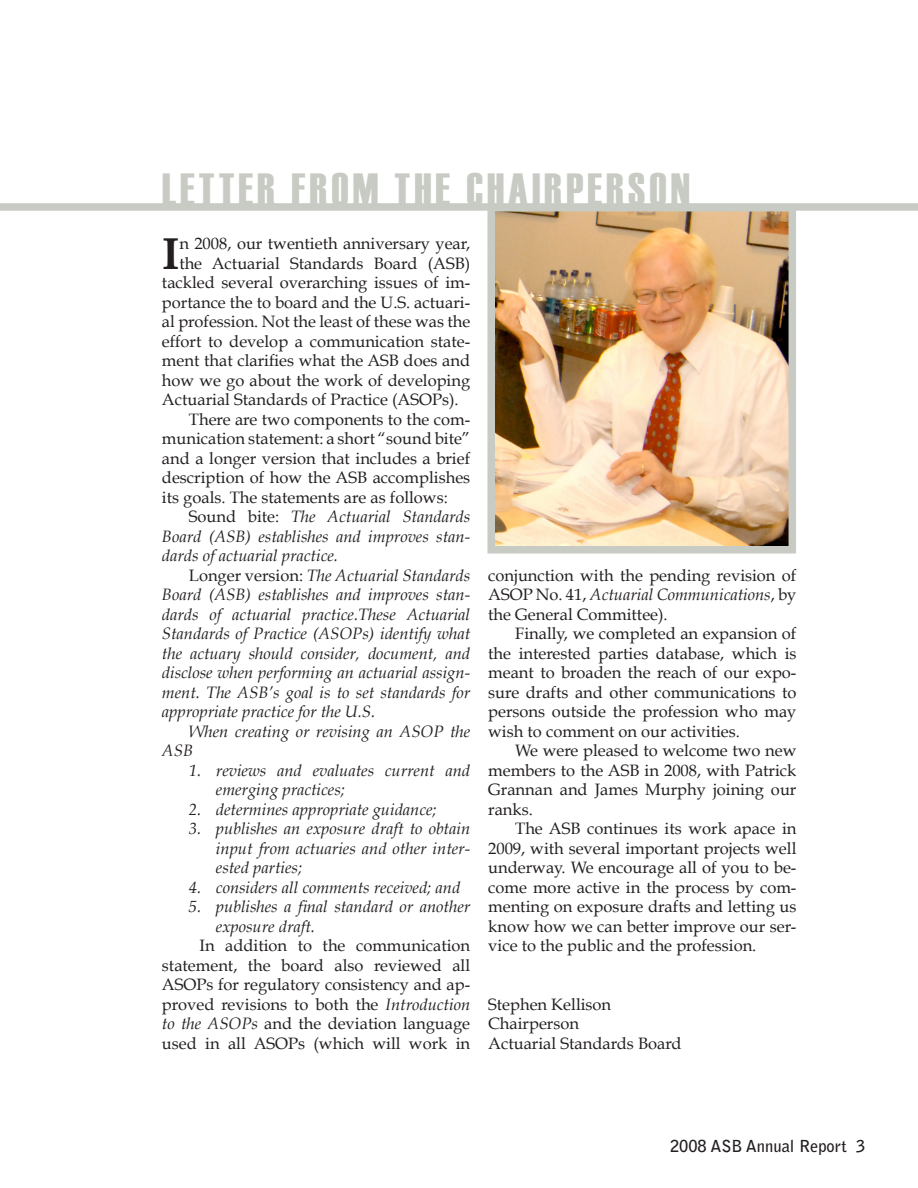
<style>
.page{position:relative;width:918px;height:1188px;background:#fff}
.page>*{position:absolute;margin:0;border:0;box-sizing:border-box;transform-origin:0 0}
.t1{font:45px "Haettenschweiler";letter-spacing:.09em;color:#c8cbc3}
.t2{font:700 44.55px "Book Antiqua";color:#231f20}
.t3{font:16.5px/19.5px "Book Antiqua";color:#231f20;text-align:justify}
.t4{font:italic 16.5px/19.5px "Book Antiqua";color:#231f20}
.t5{font:700 16.5px "Bell Gothic Std";color:#231f20}
.s1{font-style:normal}
.s2{font-style:italic}
</style>
<div class="page">
<img style="left:497px;top:282px;width:290px;height:263px">
<div style="left:488px;top:204px;width:308px;height:350px;border:8px solid #c8cbc3"></div>
<svg style="left:0;top:203px;width:918px;height:79px"></svg>
<h1 class="t1" style="left:162px;top:163px;width:529px">LETTER FROM THE CHAIRPERSON</h1>
<h2 class="t2" style="left:162px;top:227px;width:19px">I</h2>
<p class="t3" style="left:179px;top:234px;width:292px">n 2008, our twentieth anniversary year,</p>
<p class="t3" style="left:179px;top:253px;width:292px">the Actuarial Standards Board (ASB)</p>
<p class="t3" style="left:162px;top:273px;width:310px">tackled several overarching issues of im-</p>
<p class="t3" style="left:162px;top:292px;width:310px">portance the to board and the U.S. actuari-</p>
<p class="t3" style="left:162px;top:312px;width:310px">al profession. Not the least of these was the</p>
<p class="t3" style="left:162px;top:331px;width:310px">effort to develop a communication state-</p>
<p class="t3" style="left:162px;top:351px;width:310px">ment that clarifies what the ASB does and</p>
<p class="t3" style="left:162px;top:370px;width:310px">how we go about the work of developing</p>
<p class="t3" style="left:162px;top:390px;width:298px">Actuarial Standards of Practice (ASOPs).</p>
<p class="t3" style="left:189px;top:409px;width:283px">There are two components to the com-</p>
<p class="t3" style="left:162px;top:429px;width:310px">munication statement: a short “sound bite”</p>
<p class="t3" style="left:162px;top:448px;width:310px">and a longer version that includes a brief</p>
<p class="t3" style="left:162px;top:468px;width:310px">description of how the ASB accomplishes</p>
<p class="t3" style="left:162px;top:487px;width:287px">its goals. The statements are as follows:</p>
<p class="t4" style="left:189px;top:507px;width:283px"><span class="s1">Sound bite:</span> The Actuarial Standards</p>
<p class="t4" style="left:162px;top:526px;width:310px">Board (ASB) establishes and improves stan-</p>
<p class="t4" style="left:162px;top:546px;width:177px">dards of actuarial practice.</p>
<p class="t4" style="left:189px;top:566px;width:283px"><span class="s1">Longer version:</span> The Actuarial Standards</p>
<p class="t4" style="left:162px;top:585px;width:310px">Board (ASB) establishes and improves stan-</p>
<p class="t4" style="left:162px;top:605px;width:310px">dards of actuarial practice.These Actuarial</p>
<p class="t4" style="left:162px;top:624px;width:310px">Standards of Practice (ASOPs) identify what</p>
<p class="t4" style="left:162px;top:644px;width:310px">the actuary should consider, document, and</p>
<p class="t4" style="left:162px;top:663px;width:310px">disclose when performing an actuarial assign-</p>
<p class="t4" style="left:162px;top:683px;width:310px">ment. The ASB’s goal is to set standards for</p>
<p class="t4" style="left:162px;top:702px;width:215px">appropriate practice for the U.S.</p>
<p class="t4" style="left:189px;top:722px;width:283px">When creating or revising an ASOP the</p>
<p class="t4" style="left:162px;top:741px;width:33px">ASB</p>
<p class="t4" style="left:216px;top:761px;width:256px;text-indent:-27px">1. reviews and evaluates current and emerging practices;</p>
<p class="t4" style="left:189px;top:800px;width:249px">2. determines appropriate guidance;</p>
<p class="t4" style="left:216px;top:819px;width:256px;text-align:justify;text-indent:-27px">3. publishes an exposure draft to obtain input from actuaries and other inter&shy;ested parties;</p>
<p class="t4" style="left:189px;top:878px;width:273px">4. considers all comments received; and</p>
<p class="t4" style="left:216px;top:897px;width:256px;text-indent:-27px">5. publishes a final standard or another exposure draft.</p>
<p class="t3" style="left:162px;top:936px;width:310px;text-indent:38px">In addition to the communication statement, the board also reviewed all ASOPs for regulatory consistency and ap&shy;proved revisions to both the <span class="s2">Introduction to the ASOPs</span> and the deviation language used in all ASOPs (which will work in</p>
<p class="t3" style="left:488px;top:565px;width:310px">conjunction with the pending revision of ASOP No. 41, <span class="s2">Actuarial Communications</span>, by the General Committee).</p>
<p class="t3" style="left:488px;top:624px;width:310px;text-indent:27px">Finally, we completed an expansion of the interested parties database, which is meant to broaden the reach of our expo&shy;sure drafts and other communications to persons outside the profession who may wish to comment on our activities.</p>
<p class="t3" style="left:488px;top:741px;width:310px;text-indent:27px">We were pleased to welcome two new members to the ASB in 2008, with Patrick Grannan and James Murphy joining our ranks.</p>
<p class="t3" style="left:488px;top:819px;width:310px;text-indent:27px">The ASB continues its work apace in 2009, with several important projects well underway. We encourage all of you to be&shy;come more active in the process by com&shy;menting on exposure drafts and letting us know how we can better improve our ser&shy;vice to the public and the profession.</p>
<p class="t3" style="left:488px;top:994px;width:195px;text-align:left">Stephen Kellison<br>Chairperson<br>Actuarial Standards Board</p>
<p class="t5" style="left:670px;top:1136px;width:197px">2008 ASB Annual Report 3</p>
</div>
